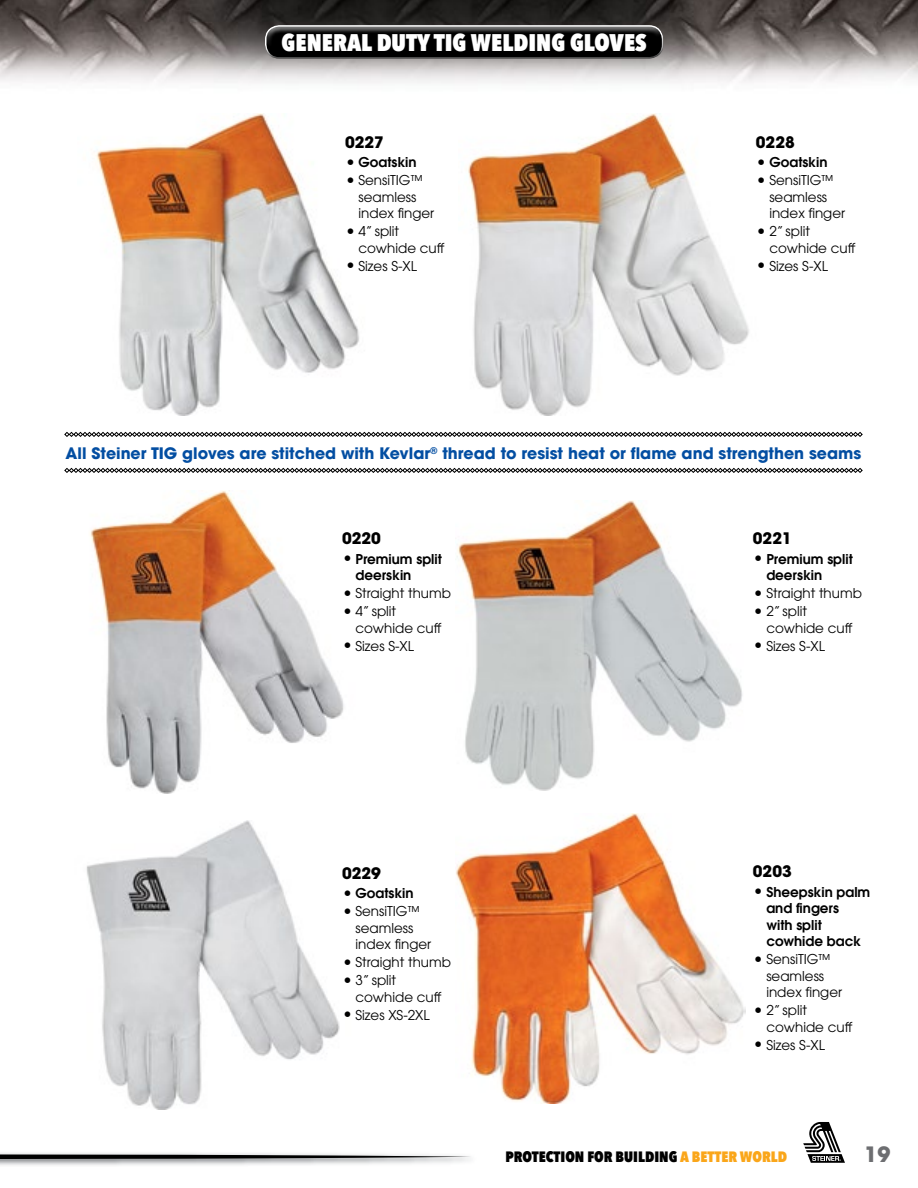
<style>
.page{position:relative;width:918px;height:1188px;background:#fff}
.page>*{position:absolute;margin:0;border:0;box-sizing:border-box;transform-origin:0 0}
.t1{font:800 24px "Avenir Next Condensed";color:#fff}
.t2{font:700 21px "Avant Garde";color:#6d6e71}
.t3{font:700 15.75px "Avant Garde";color:#034ea2}
.t4{font:700 15.75px "Avant Garde";color:#000}
.t5{font:800 15px "Avenir Next Condensed";color:#000}
.t6{font:13.5px/16.5px "Avant Garde";color:#000}
.t7{font:600 13.5px/16.5px "Avant Garde";color:#000}
.s1{font-weight:400;font-size:18px}
.s2{font-size:18px}
.s3{color:#faa61a}
</style>
<div class="page">
<img style="left:456px;top:813px;width:290px;height:291px">
<img style="left:86px;top:821px;width:254px;height:288px">
<img style="left:90px;top:491px;width:254px;height:302px">
<img style="left:457px;top:500px;width:286px;height:291px">
<img style="left:95px;top:113px;width:264px;height:303px">
<img style="left:468px;top:113px;width:281px;height:303px">
<img style="left:0;top:0;width:918px;height:83px">
<div style="left:258px;top:18px;width:411px;height:32px;background:#fff;opacity:.75"></div>
<div style="left:260px;top:33px;width:411px;height:27px;background:#000"></div>
<svg style="left:803px;top:1122px;width:42px;height:41px"></svg>
<svg style="left:0;top:1155px;width:471px;height:4px;background:#3a3a3b"></svg>
<svg style="left:64px;top:468px;width:799px;height:5px"></svg>
<svg style="left:64px;top:432px;width:799px;height:5px"></svg>
<h1 class="t1" style="left:282px;top:27px;width:367px">GENERAL DUTY TIG WELDING GLOVES</h1>
<p class="t4" style="left:345px;top:131px;width:40px">0227</p>
<p class="t7" style="left:345px;top:154px;width:73px"><span class="s1">•</span> Goatskin</p>
<p class="t6" style="left:358px;top:172px;width:77px;text-indent:-14px"><span class="s2">•</span> SensiTIG™ seamless index finger</p>
<p class="t6" style="left:358px;top:223px;width:88px;text-indent:-14px"><span class="s2">•</span> 4” split cowhide cuff</p>
<p class="t6" style="left:345px;top:257px;width:74px"><span class="s2">•</span> Sizes S-XL</p>
<p class="t4" style="left:756px;top:131px;width:40px">0228</p>
<p class="t7" style="left:756px;top:154px;width:73px"><span class="s1">•</span> Goatskin</p>
<p class="t6" style="left:769px;top:172px;width:77px;text-indent:-14px"><span class="s2">•</span> SensiTIG™ seamless index finger</p>
<p class="t6" style="left:769px;top:223px;width:88px;text-indent:-14px"><span class="s2">•</span> 2” split cowhide cuff</p>
<p class="t6" style="left:756px;top:257px;width:74px"><span class="s2">•</span> Sizes S-XL</p>
<p class="t3" style="left:66px;top:443px;width:797px">All Steiner TIG gloves are stitched with Kevlar<sup>®</sup> thread to resist heat or flame and strengthen seams</p>
<p class="t4" style="left:342px;top:528px;width:40px">0220</p>
<p class="t7" style="left:356px;top:550px;width:88px;text-indent:-14px"><span class="s1">•</span> Premium split deerskin</p>
<p class="t6" style="left:342px;top:585px;width:111px"><span class="s2">•</span> Straight thumb</p>
<p class="t6" style="left:356px;top:603px;width:88px;text-indent:-14px"><span class="s2">•</span> 4” split cowhide cuff</p>
<p class="t6" style="left:342px;top:637px;width:74px"><span class="s2">•</span> Sizes S-XL</p>
<p class="t4" style="left:753px;top:528px;width:40px">0221</p>
<p class="t7" style="left:766px;top:550px;width:88px;text-indent:-14px"><span class="s1">•</span> Premium split deerskin</p>
<p class="t6" style="left:753px;top:585px;width:111px"><span class="s2">•</span> Straight thumb</p>
<p class="t6" style="left:766px;top:603px;width:88px;text-indent:-14px"><span class="s2">•</span> 2” split cowhide cuff</p>
<p class="t6" style="left:753px;top:637px;width:74px"><span class="s2">•</span> Sizes S-XL</p>
<p class="t4" style="left:342px;top:863px;width:40px">0229</p>
<p class="t7" style="left:342px;top:885px;width:73px"><span class="s1">•</span> Goatskin</p>
<p class="t6" style="left:356px;top:903px;width:77px;text-indent:-14px"><span class="s2">•</span> SensiTIG™ seamless index finger</p>
<p class="t6" style="left:342px;top:954px;width:111px"><span class="s2">•</span> Straight thumb</p>
<p class="t6" style="left:356px;top:972px;width:88px;text-indent:-14px"><span class="s2">•</span> 3” split cowhide cuff</p>
<p class="t6" style="left:342px;top:1006px;width:89px"><span class="s2">•</span> Sizes XS-2XL</p>
<p class="t4" style="left:753px;top:861px;width:40px">0203</p>
<p class="t7" style="left:766px;top:883px;width:105px;text-indent:-14px"><span class="s1">•</span> Sheepskin palm and fingers<br>with split cowhide back</p>
<p class="t6" style="left:766px;top:951px;width:77px;text-indent:-14px"><span class="s2">•</span> SensiTIG™ seamless index finger</p>
<p class="t6" style="left:766px;top:1002px;width:88px;text-indent:-14px"><span class="s2">•</span> 2” split cowhide cuff</p>
<p class="t6" style="left:753px;top:1036px;width:74px"><span class="s2">•</span> Sizes S-XL</p>
<p class="t5" style="left:505px;top:1148px;width:283px">PROTECTION FOR BUILDING <span class="s3">A BETTER WORLD</span></p>
<h2 class="t2" style="left:865px;top:1141px;width:27px">19</h2>
</div>
